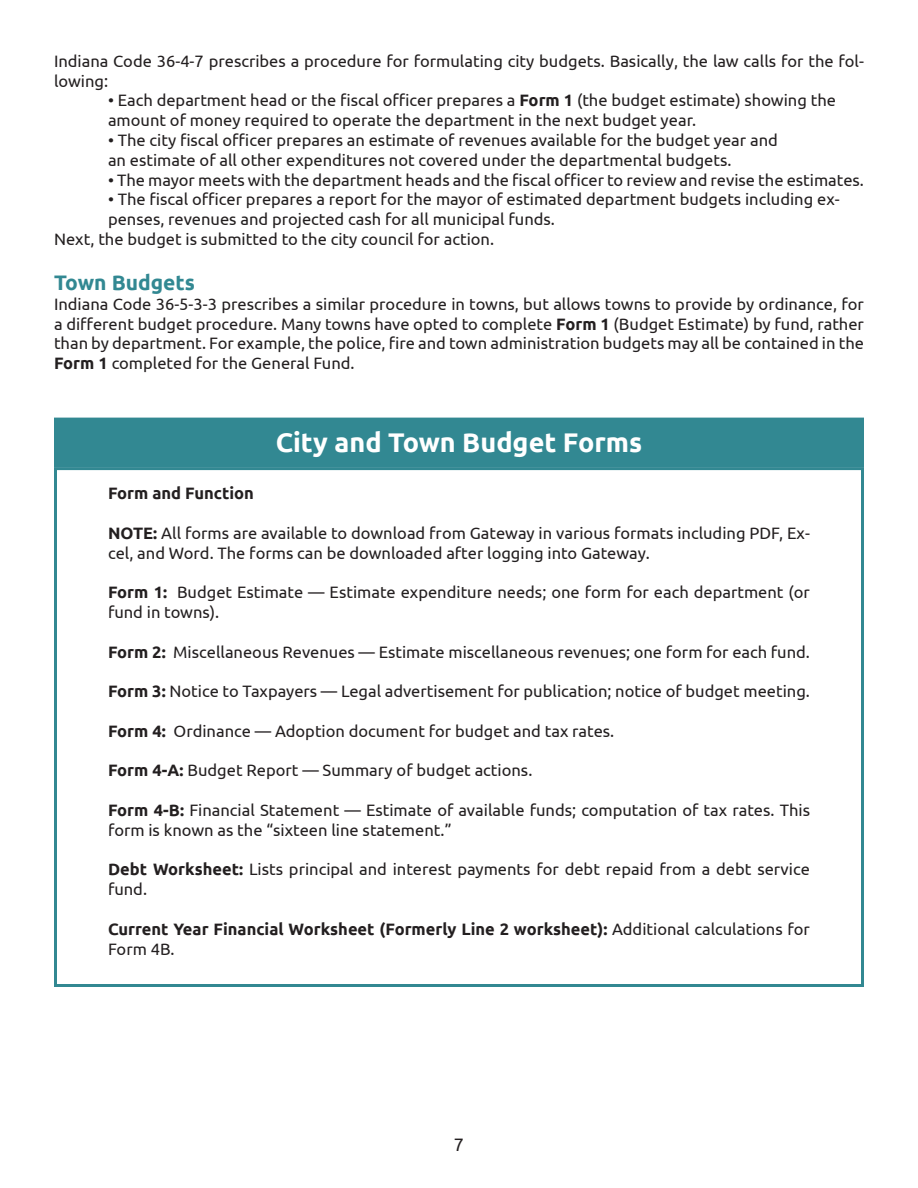
<style>
.page{position:relative;width:918px;height:1188px;background:#fff}
.page>*{position:absolute;margin:0;border:0;box-sizing:border-box;transform-origin:0 0}
.t1{font:700 27px "Ubuntu";color:#fff}
.t2{font:700 21px "Ubuntu";color:#328892}
.t3{font:18px "Ubuntu";color:#231f20}
.t4{font:16.5px/19.8px "Ubuntu";color:#231f20}
.t5{font:700 16.5px/19.8px "Ubuntu";color:#231f20}
.s1{font-weight:700}
.s2{font-weight:400}
</style>
<div class="page">
<div style="left:54px;top:467px;width:810px;height:520px;border:3px solid #328892"></div>
<div style="left:54px;top:418px;width:810px;height:49px;background:#328892"></div>
<p class="t4" style="left:54px;top:51px;width:812px">Indiana Code 36-4-7 prescribes a procedure for formulating city budgets. Basically, the law calls for the fol&shy;lowing:</p>
<p class="t4" style="left:108px;top:90px;width:729px">• Each department head or the fiscal officer prepares a <span class="s1">Form 1</span> (the budget estimate) showing the amount of money required to operate the department in the next budget year.</p>
<p class="t4" style="left:108px;top:130px;width:671px">• The city fiscal officer prepares an estimate of revenues available for the budget year and</p>
<p class="t4" style="left:108px;top:150px;width:625px">an estimate of all other expenditures not covered under the departmental budgets.</p>
<p class="t4" style="left:108px;top:169px;width:758px">• The mayor meets with the department heads and the fiscal officer to review and revise the estimates.</p>
<p class="t4" style="left:108px;top:189px;width:733px">• The fiscal officer prepares a report for the mayor of estimated department budgets including ex&shy;penses, revenues and projected cash for all municipal funds.</p>
<p class="t4" style="left:54px;top:229px;width:442px">Next, the budget is submitted to the city council for action.</p>
<p class="t2" style="left:54px;top:270px;width:143px">Town Budgets</p>
<p class="t4" style="left:54px;top:294px;width:812px;text-align:justify">Indiana Code 36-5-3-3 prescribes a similar procedure in towns, but allows towns to provide by ordinance, for a different budget procedure. Many towns have opted to complete <span class="s1">Form 1</span> (Budget Estimate) by fund, rather than by department. For example, the police, fire and town administration budgets may all be contained in the <span class="s1">Form 1</span> completed for the General Fund.</p>
<p class="t1" style="left:276px;top:426px;width:368px">City and Town Budget Forms</p>
<p class="t5" style="left:108px;top:483px;width:147px">Form and Function</p>
<p class="t4" style="left:108px;top:522px;width:703px"><span class="s1">NOTE:</span> All forms are available to download from Gateway in various formats including PDF, Ex&shy;cel, and Word. The forms can be downloaded after logging into Gateway.</p>
<p class="t4" style="left:108px;top:582px;width:703px"><span class="s1">Form 1:</span> Budget Estimate — Estimate expenditure needs; one form for each department (or fund in towns).</p>
<p class="t4" style="left:108px;top:641px;width:704px"><span class="s1">Form 2:</span> Miscellaneous Revenues — Estimate miscellaneous revenues; one form for each fund.</p>
<p class="t4" style="left:108px;top:681px;width:704px"><span class="s1">Form 3:</span> Notice to Taxpayers — Legal advertisement for publication; notice of budget meeting.</p>
<p class="t4" style="left:108px;top:720px;width:508px"><span class="s1">Form 4:</span> Ordinance — Adoption document for budget and tax rates.</p>
<p class="t4" style="left:108px;top:760px;width:426px"><span class="s1">Form 4-A:</span> Budget Report — Summary of budget actions.</p>
<p class="t4" style="left:108px;top:800px;width:704px"><span class="s1">Form 4-B:</span> Financial Statement — Estimate of available funds; computation of tax rates. This form is known as the “sixteen line statement.”</p>
<p class="t4" style="left:108px;top:859px;width:704px"><span class="s1">Debt Worksheet:</span> Lists principal and interest payments for debt repaid from a debt service fund.</p>
<p class="t5" style="left:108px;top:919px;width:703px">Current Year Financial Worksheet (Formerly Line 2 worksheet): <span class="s2">Additional calculations for<br>Form 4B.</span></p>
<p class="t3" style="left:454px;top:1134px;width:12px">7</p>
</div>
